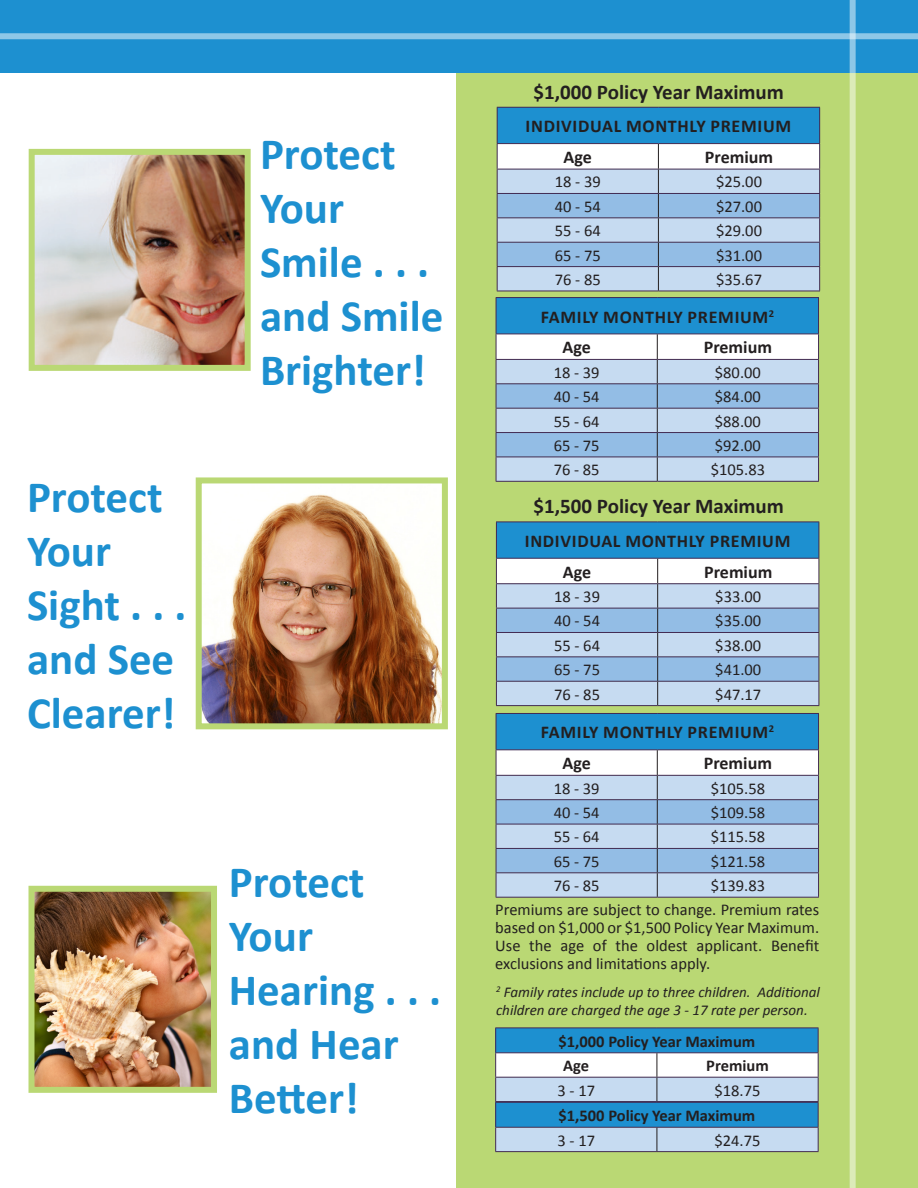
<style>
.page{position:relative;width:918px;height:1188px;background:#fff}
.page>*{position:absolute;margin:0;border:0;box-sizing:border-box;transform-origin:0 0}
.t1{font:700 45px/54px "Calibri";color:#1d90d0}
.t2{font:700 21px "Calibri";color:#231f20}
.t3{font:700 18px "Calibri";letter-spacing:.04em;color:#231f20}
.t4{font:700 18px "Calibri";color:#231f20}
.t5{font:16.5px/18px "Calibri";color:#231f20;text-align:justify}
.t6{font:700 16.5px "Calibri";color:#231f20}
.t7{font:italic 15px/18px "Calibri";color:#231f20}
</style>
<div class="page">
<div style="left:456px;top:73px;width:462px;height:1115px;background:#bad874"></div>
<div style="left:0;top:0;width:918px;height:73px;background:#1d90d0"></div>
<div style="left:0;top:33px;width:918px;height:6px;background:#8dc7e7"></div>
<svg style="left:850px;top:0;width:6px;height:1188px;background:#d5e7b8"></svg>
<img style="left:36px;top:156px;width:208px;height:208px">
<div style="left:29px;top:149px;width:222px;height:222px;border:6px solid #bad874"></div>
<img style="left:203px;top:494px;width:238px;height:228px">
<div style="left:196px;top:477px;width:252px;height:252px;border:6px solid #bad874"></div>
<img style="left:35px;top:893px;width:175px;height:193px">
<div style="left:28px;top:886px;width:189px;height:207px;border:6px solid #bad874"></div>
<div style="left:496px;top:522px;width:323px;height:36px;background:#1d90d0"></div>
<hr style="left:496px;top:522px;width:162px;height:1px;background:#422b53">
<hr style="left:496px;top:522px;width:1px;height:36px;background:#422b53">
<hr style="left:658px;top:522px;width:161px;height:1px;background:#422b53">
<hr style="left:819px;top:522px;width:1px;height:36px;background:#422b53">
<svg style="left:496px;top:558px;width:324px;height:148px;background:#b7cde6"></svg>
<div style="left:496px;top:713px;width:323px;height:37px;background:#1d90d0"></div>
<hr style="left:496px;top:713px;width:161px;height:1px;background:#422b53">
<hr style="left:496px;top:714px;width:1px;height:35px;background:#422b53">
<hr style="left:657px;top:713px;width:162px;height:1px;background:#422b53">
<hr style="left:818px;top:714px;width:1px;height:35px;background:#422b53">
<hr style="left:496px;top:749px;width:161px;height:1px;background:#422b53">
<hr style="left:657px;top:749px;width:162px;height:1px;background:#422b53">
<hr style="left:496px;top:897px;width:161px;height:1px;background:#422b53">
<hr style="left:657px;top:897px;width:162px;height:1px;background:#422b53">
<svg style="left:496px;top:750px;width:323px;height:147px;background:#b9cfe7"></svg>
<div style="left:497px;top:107px;width:323px;height:37px;background:#1d90d0"></div>
<hr style="left:497px;top:107px;width:161px;height:1px;background:#422b53">
<hr style="left:497px;top:108px;width:1px;height:35px;background:#422b53">
<hr style="left:658px;top:107px;width:162px;height:1px;background:#422b53">
<hr style="left:819px;top:108px;width:1px;height:35px;background:#422b53">
<hr style="left:497px;top:143px;width:161px;height:1px;background:#422b53">
<hr style="left:658px;top:143px;width:162px;height:1px;background:#422b53">
<hr style="left:497px;top:291px;width:161px;height:1px;background:#422b53">
<hr style="left:658px;top:291px;width:162px;height:1px;background:#422b53">
<svg style="left:497px;top:144px;width:323px;height:147px;background:#b9cfe7"></svg>
<div style="left:496px;top:298px;width:323px;height:36px;background:#1d90d0"></div>
<hr style="left:496px;top:297px;width:161px;height:1px;background:#422b53">
<hr style="left:496px;top:298px;width:1px;height:36px;background:#422b53">
<hr style="left:657px;top:297px;width:162px;height:1px;background:#422b53">
<hr style="left:818px;top:298px;width:1px;height:36px;background:#422b53">
<hr style="left:496px;top:481px;width:161px;height:1px;background:#422b53">
<hr style="left:657px;top:481px;width:162px;height:1px;background:#422b53">
<svg style="left:496px;top:334px;width:323px;height:147px;background:#b9cfe7"></svg>
<svg style="left:495px;top:1028px;width:324px;height:124px;background:#88badd"></svg>
<p class="t1" style="left:27px;top:470px;width:137px">Protect<br>Your</p>
<p class="t1" style="left:27px;top:578px;width:161px">Sight . . . and See<br>Clearer!</p>
<p class="t1" style="left:260px;top:127px;width:185px">Protect<br>Your<br>Smile . . . and Smile<br>Brighter!</p>
<p class="t1" style="left:229px;top:855px;width:137px">Protect</p>
<p class="t1" style="left:229px;top:909px;width:86px">Your</p>
<p class="t1" style="left:229px;top:963px;width:214px">Hearing . . . and Hear</p>
<p class="t1" style="left:229px;top:1071px;width:131px">Better!</p>
<p class="t2" style="left:534px;top:79px;width:252px">$1,000 Policy Year Maximum</p>
<p class="t3" style="left:526px;top:115px;width:267px">INDIVIDUAL MONTHLY PREMIUM</p>
<p class="t3" style="left:564px;top:146px;width:30px">Age</p>
<p class="t4" style="left:705px;top:146px;width:70px">Premium</p>
<p class="t5" style="left:555px;top:173px;width:47px">18 - 39</p>
<p class="t5" style="left:716px;top:173px;width:47px">$25.00</p>
<p class="t5" style="left:555px;top:197px;width:47px">40 - 54</p>
<p class="t5" style="left:716px;top:197px;width:47px">$27.00</p>
<p class="t5" style="left:555px;top:222px;width:47px">55 - 64</p>
<p class="t5" style="left:716px;top:222px;width:47px">$29.00</p>
<p class="t5" style="left:555px;top:246px;width:47px">65 - 75</p>
<p class="t5" style="left:716px;top:246px;width:47px">$31.00</p>
<p class="t5" style="left:555px;top:271px;width:47px">76 - 85</p>
<p class="t5" style="left:716px;top:271px;width:47px">$35.67</p>
<p class="t3" style="left:541px;top:305px;width:235px">FAMILY MONTHLY PREMIUM<sup>2</sup></p>
<p class="t3" style="left:563px;top:336px;width:30px">Age</p>
<p class="t4" style="left:704px;top:336px;width:70px">Premium</p>
<p class="t5" style="left:554px;top:363px;width:47px">18 - 39</p>
<p class="t5" style="left:715px;top:363px;width:47px">$80.00</p>
<p class="t5" style="left:554px;top:388px;width:47px">40 - 54</p>
<p class="t5" style="left:715px;top:388px;width:47px">$84.00</p>
<p class="t5" style="left:554px;top:412px;width:47px">55 - 64</p>
<p class="t5" style="left:715px;top:412px;width:47px">$88.00</p>
<p class="t5" style="left:554px;top:437px;width:47px">65 - 75</p>
<p class="t5" style="left:715px;top:437px;width:47px">$92.00</p>
<p class="t5" style="left:554px;top:461px;width:47px">76 - 85</p>
<p class="t5" style="left:711px;top:461px;width:56px">$105.83</p>
<p class="t2" style="left:534px;top:492px;width:252px">$1,500 Policy Year Maximum</p>
<p class="t3" style="left:525px;top:529px;width:267px">INDIVIDUAL MONTHLY PREMIUM</p>
<p class="t3" style="left:563px;top:560px;width:30px">Age</p>
<p class="t4" style="left:704px;top:560px;width:70px">Premium</p>
<p class="t5" style="left:554px;top:588px;width:47px">18 - 39</p>
<p class="t5" style="left:715px;top:588px;width:47px">$33.00</p>
<p class="t5" style="left:554px;top:612px;width:47px">40 - 54</p>
<p class="t5" style="left:715px;top:612px;width:47px">$35.00</p>
<p class="t5" style="left:554px;top:636px;width:47px">55 - 64</p>
<p class="t5" style="left:715px;top:636px;width:47px">$38.00</p>
<p class="t5" style="left:554px;top:661px;width:47px">65 - 75</p>
<p class="t5" style="left:715px;top:661px;width:47px">$41.00</p>
<p class="t5" style="left:554px;top:685px;width:47px">76 - 85</p>
<p class="t5" style="left:715px;top:685px;width:47px">$47.17</p>
<p class="t3" style="left:541px;top:721px;width:235px">FAMILY MONTHLY PREMIUM<sup>2</sup></p>
<p class="t3" style="left:563px;top:752px;width:30px">Age</p>
<p class="t4" style="left:704px;top:752px;width:70px">Premium</p>
<p class="t5" style="left:554px;top:779px;width:47px">18 - 39</p>
<p class="t5" style="left:711px;top:779px;width:56px">$105.58</p>
<p class="t5" style="left:554px;top:804px;width:47px">40 - 54</p>
<p class="t5" style="left:711px;top:804px;width:56px">$109.58</p>
<p class="t5" style="left:554px;top:828px;width:47px">55 - 64</p>
<p class="t5" style="left:711px;top:828px;width:56px">$115.58</p>
<p class="t5" style="left:554px;top:852px;width:47px">65 - 75</p>
<p class="t5" style="left:711px;top:852px;width:56px">$121.58</p>
<p class="t5" style="left:554px;top:877px;width:47px">76 - 85</p>
<p class="t5" style="left:711px;top:877px;width:56px">$139.83</p>
<p class="t5" style="left:495px;top:900px;width:326px">Premiums are subject to change. Premium rates based on $1,000 or $1,500 Policy Year Maximum.<br>Use the age of the oldest applicant. Benefit exclusions and limitations apply.</p>
<p class="t7" style="left:496px;top:983px;width:325px"><sup>2</sup> Family rates include up to three children. Additional children are charged the age 3 - 17 rate per person.</p>
<p class="t6" style="left:559px;top:1031px;width:198px">$1,000 Policy Year Maximum</p>
<p class="t6" style="left:563px;top:1055px;width:27px">Age</p>
<p class="t6" style="left:706px;top:1055px;width:64px">Premium</p>
<p class="t5" style="left:557px;top:1081px;width:39px">3 - 17</p>
<p class="t5" style="left:715px;top:1081px;width:47px">$18.75</p>
<p class="t6" style="left:559px;top:1105px;width:198px">$1,500 Policy Year Maximum</p>
<p class="t5" style="left:557px;top:1131px;width:39px">3 - 17</p>
<p class="t5" style="left:715px;top:1131px;width:47px">$24.75</p>
</div>
